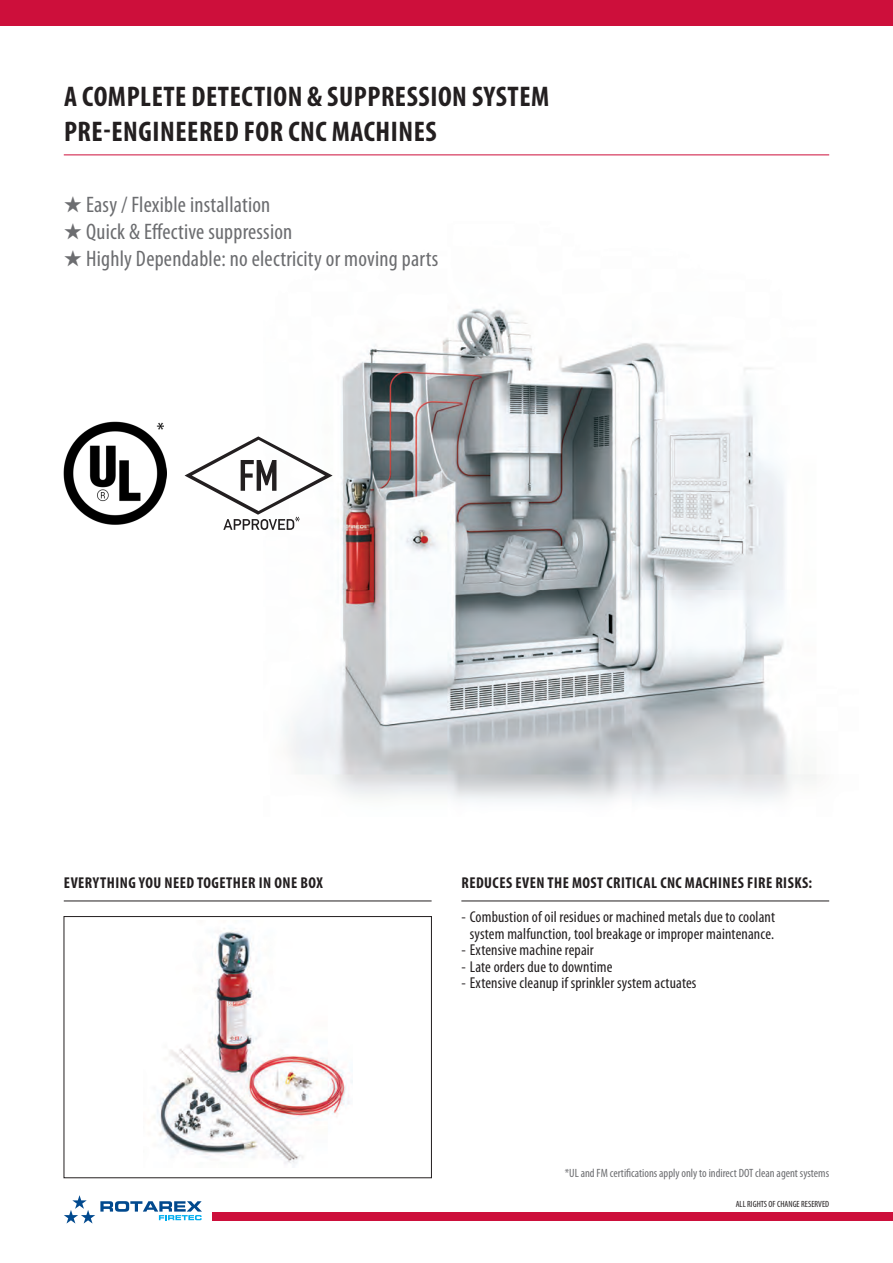
<style>
.page{position:relative;width:893px;height:1263px;background:#fff}
.page>*{position:absolute;margin:0;border:0;box-sizing:border-box;transform-origin:0 0}
.t1{font:700 condensed 28.5px/34.2px "Myriad Pro";letter-spacing:.02em;color:#231f20}
.t2{font:condensed 22.5px "Myriad Pro";letter-spacing:.01em;color:#6c6d70}
.t3{font:condensed 21px "Myriad Pro";color:#000}
.t4{font:condensed 15.75px/16.5px "Myriad Pro";letter-spacing:.01em;color:#231f20;text-align:center}
.t5{font:700 condensed 15.75px "Myriad Pro";letter-spacing:.03em;color:#231f20}
.t6{font:condensed 12px "Myriad Pro";color:#6c6d70}
.t7{font:condensed 9px "Myriad Pro";color:#231f20}
</style>
<div class="page">
<div style="left:0;top:0;width:893px;height:26px;background:#cd0f3b"></div>
<div style="left:213px;top:1212px;width:680px;height:8px;background:#cd0f3b"></div>
<div style="left:64px;top:916px;width:368px;height:262px;border:1px solid #231f20"></div>
<hr style="left:64px;top:154px;width:765px;height:1px;background:#cd0f3b">
<img style="left:291px;top:307px;width:526px;height:495px">
<img style="left:153px;top:928px;width:199px;height:236px">
<svg style="left:64px;top:1195px;width:138px;height:28px"></svg>
<hr style="left:64px;top:900px;width:368px;height:1px;background:#231f20">
<hr style="left:461px;top:900px;width:368px;height:1px;background:#231f20">
<svg style="left:185px;top:436px;width:148px;height:94px"></svg>
<img style="left:64px;top:421px;width:103px;height:103px">
<h1 class="t1" style="left:64px;top:79px;width:487px">A COMPLETE DETECTION &amp; SUPPRESSION SYSTEM<br>PRE-ENGINEERED FOR CNC MACHINES</h1>
<h2 class="t2" style="left:64px;top:191px;width:208px">★ Easy / Flexible installation</h2>
<h2 class="t2" style="left:64px;top:218px;width:230px">★ Quick &amp; Effective suppression</h2>
<h2 class="t2" style="left:64px;top:245px;width:376px">★ Highly Dependable: no electricity or moving parts</h2>
<h3 class="t3" style="left:157px;top:417px;width:9px">*</h3>
<p class="t5" style="left:64px;top:873px;width:260px">EVERYTHING YOU NEED TOGETHER IN ONE BOX</p>
<p class="t5" style="left:461px;top:873px;width:352px">REDUCES EVEN THE MOST CRITICAL CNC MACHINES FIRE RISKS:</p>
<p class="t4" style="left:461px;top:909px;width:315px">- Combustion of oil residues or machined metals due to coolant system malfunction, tool breakage or improper maintenance.</p>
<p class="t4" style="left:461px;top:942px;width:134px">- Extensive machine repair</p>
<p class="t4" style="left:461px;top:958px;width:153px">- Late orders due to downtime</p>
<p class="t4" style="left:461px;top:975px;width:237px">- Extensive cleanup if sprinkler system actuates</p>
<p class="t6" style="left:565px;top:1165px;width:266px">*UL and FM certifications apply only to indirect DOT clean agent systems</p>
<p class="t7" style="left:736px;top:1198px;width:95px">ALL RIGHTS OF CHANGE RESERVED</p>
</div>
